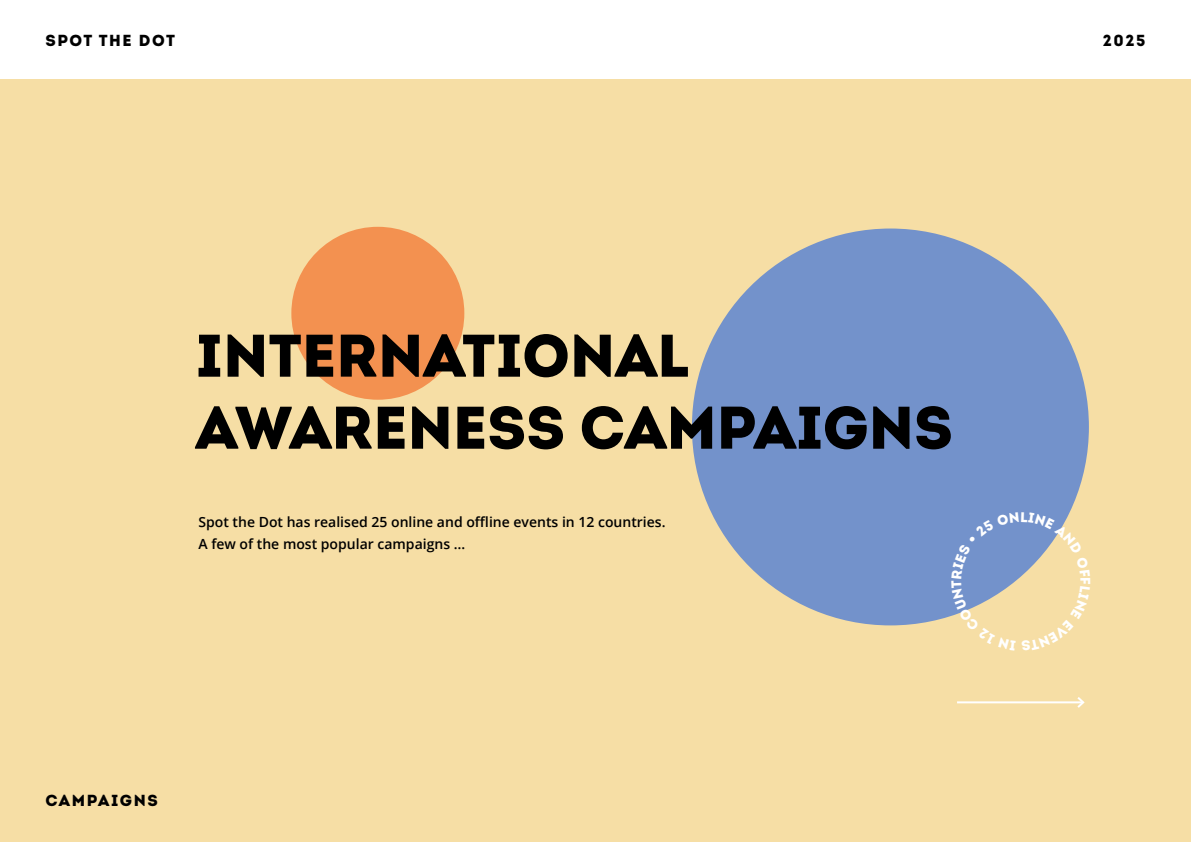
<style>
.page{position:relative;width:1191px;height:842px;background:#fff}
.page>*{position:absolute;margin:0;border:0;box-sizing:border-box;transform-origin:0 0}
.t1{font:60px/72px "Intro Black Caps";color:#000}
.t2{font:16px "Intro Black Caps";letter-spacing:.1em;color:#000}
.t3{font:600 14px/22px "Open Sans";color:#000}
</style>
<div class="page">
<div style="left:0;top:79px;width:1191px;height:763px;background:#f6dea5"></div>
<div style="left:291px;top:227px;width:173px;height:173px;background:#f39150;border-radius:50%"></div>
<div style="left:692px;top:229px;width:397px;height:396px;background:#7392cb;border-radius:50%"></div>
<hr style="left:957px;top:701px;width:126px;height:2px;background:#fff">
<svg style="left:1075px;top:697px;width:10px;height:11px"></svg>
<svg style="left:951px;top:512px;width:119px;height:104px"></svg>
<p class="t2" style="left:45px;top:30px;width:131px">SPOT THE DOT</p>
<p class="t2" style="left:1102px;top:30px;width:44px">2025</p>
<h1 class="t1" style="left:196px;top:319px;width:759px">INTERNATIONAL<br>AWARENESS CAMPAIGNS</h1>
<p class="t3" style="left:198px;top:511px;width:468px">Spot the Dot has realised 25 online and offline events in 12 countries.<br>A few of the most popular campaigns …</p>
<p class="t2" style="left:45px;top:790px;width:114px">CAMPAIGNS</p>
</div>
